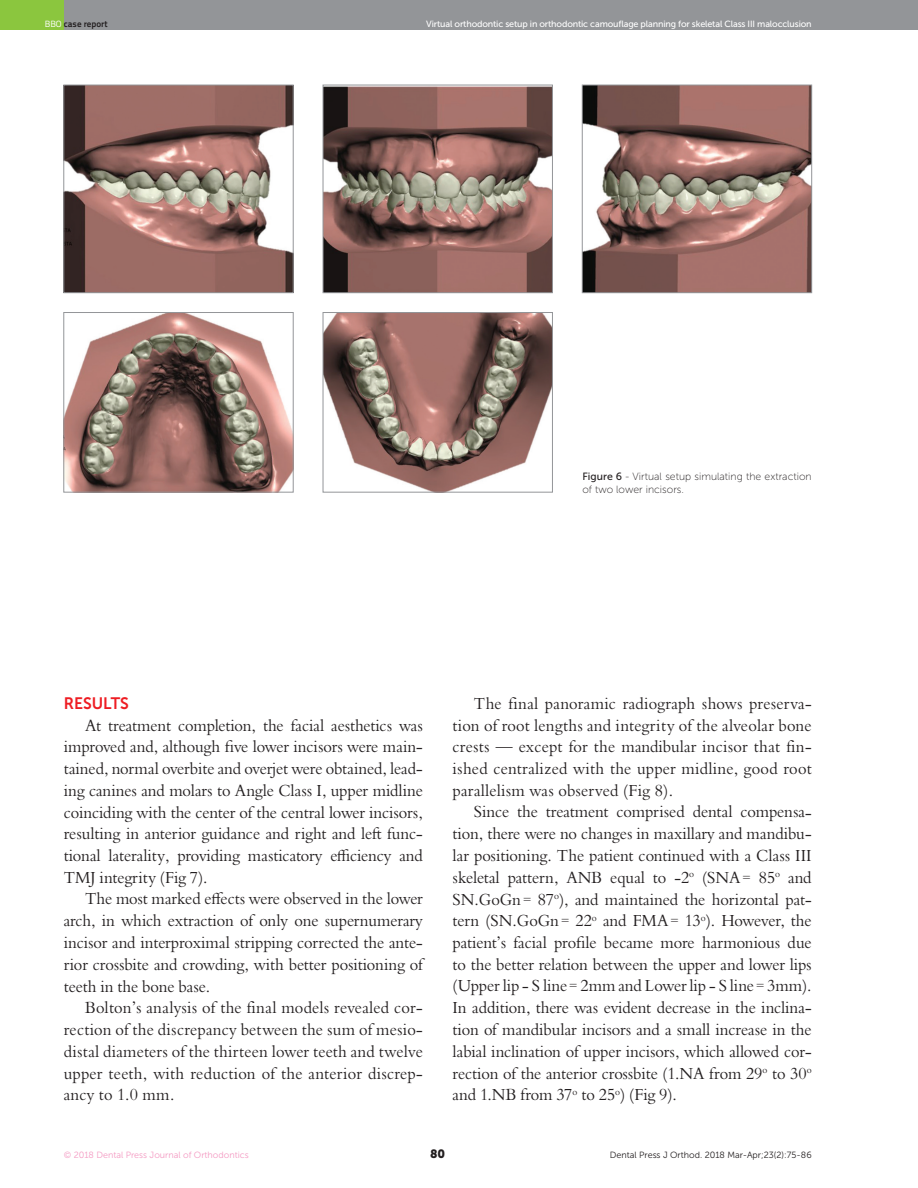
<style>
.page{position:relative;width:918px;height:1188px;background:#fff}
.page>*{position:absolute;margin:0;border:0;box-sizing:border-box;transform-origin:0 0}
.t1{font:16.5px/21.8px "Bergamo Std";color:#231f20;text-align:justify;scale:.95 1}
.t2{font:16.5px "Museo Sans 700";color:#ee1d23;scale:.95 1}
.t3{font:12px "Museo Sans 900";color:#231f20}
.t4{font:10.5px/12.6px "Museo Sans 100";color:#231f20}
.t5{font:9px "Museo Sans 500";letter-spacing:-.015em;color:#fff}
.t6{font:9px "Museo Sans 300";color:#231f20}
.t7{font:9px "Museo Sans 300";color:#f499c2}
.t8{font:700 9px "Titillium Text 22 L";color:#231f20}
.s1{font-weight:400;color:#fff}
.s2{font-family:"Museo Sans 500"}
</style>
<div class="page">
<div style="left:0;top:0;width:918px;height:30px;background:#939598"></div>
<div style="left:0;top:0;width:64px;height:30px;background:#8bc63e"></div>
<img style="left:65px;top:87px;width:227px;height:204px">
<div style="left:63px;top:85px;width:231px;height:208px;border:1px solid #939598"></div>
<img style="left:65px;top:314px;width:227px;height:177px">
<div style="left:63px;top:312px;width:231px;height:181px;border:1px solid #939598"></div>
<img style="left:325px;top:87px;width:226px;height:204px">
<div style="left:323px;top:85px;width:230px;height:208px;border:1px solid #939598"></div>
<img style="left:325px;top:314px;width:226px;height:177px">
<div style="left:323px;top:312px;width:230px;height:181px;border:1px solid #939598"></div>
<img style="left:584px;top:87px;width:226px;height:204px">
<div style="left:582px;top:85px;width:230px;height:208px;border:1px solid #939598"></div>
<p class="t8" style="left:45px;top:17px;width:64px"><span class="s1">BBO</span> case report</p>
<p class="t5" style="left:426px;top:19px;width:387px">Virtual orthodontic setup in orthodontic camouflage planning for skeletal Class III malocclusion</p>
<p class="t4" style="left:583px;top:470px;width:231px"><span class="s2">Figure 6</span> - Virtual setup simulating the extraction of two lower incisors.</p>
<p class="t2" style="left:64px;top:694px;width:70px">RESULTS</p>
<p class="t1" style="left:64px;top:714px;width:380px;text-indent:21px">At treatment completion, the facial aesthetics was improved and, although five lower incisors were main&shy;tained, normal overbite and overjet were obtained, lead&shy;ing canines and molars to Angle Class I, upper midline coinciding with the center of the central lower incisors, resulting in anterior guidance and right and left func&shy;tional laterality, providing masticatory efficiency and TMJ integrity (Fig 7).</p>
<p class="t1" style="left:64px;top:888px;width:380px;text-indent:21px">The most marked effects were observed in the lower arch, in which extraction of only one supernumerary incisor and interproximal stripping corrected the ante&shy;rior crossbite and crowding, with better positioning of teeth in the bone base.</p>
<p class="t1" style="left:64px;top:997px;width:379px;text-indent:21px">Bolton’s analysis of the final models revealed cor&shy;rection of the discrepancy between the sum of mesio&shy;distal diameters of the thirteen lower teeth and twelve upper teeth, with reduction of the anterior discrep&shy;ancy to 1.0 mm.</p>
<p class="t1" style="left:453px;top:692px;width:380px;text-indent:21px">The final panoramic radiograph shows preserva&shy;tion of root lengths and integrity of the alveolar bone crests — except for the mandibular incisor that fin&shy;ished centralized with the upper midline, good root parallelism was observed (Fig 8).</p>
<p class="t1" style="left:453px;top:801px;width:380px;text-indent:21px">Since the treatment comprised dental compensa&shy;tion, there were no changes in maxillary and mandibu&shy;lar positioning. The patient continued with a Class III skeletal pattern, ANB equal to -2<sup>o</sup> (SNA= 85<sup>o</sup> and SN.GoGn= 87<sup>o</sup>), and maintained the horizontal pat&shy;tern (SN.GoGn= 22<sup>o</sup> and FMA= 13<sup>o</sup>). However, the patient’s facial profile became more harmonious due to the better relation between the upper and lower lips (Upper lip - S line= 2mm and Lower lip - S line= 3mm).<br>In addition, there was evident decrease in the inclina&shy;tion of mandibular incisors and a small increase in the labial inclination of upper incisors, which allowed cor&shy;rection of the anterior crossbite (1.NA from 29<sup>o</sup> to 30<sup>o </sup>and 1.NB from 37<sup>o</sup> to 25<sup>o</sup>) (Fig 9).</p>
<p class="t7" style="left:64px;top:1150px;width:187px">© 2018 Dental Press Journal of Orthodontics</p>
<p class="t3" style="left:430px;top:1147px;width:17px">80</p>
<p class="t6" style="left:610px;top:1150px;width:203px">Dental Press J Orthod. 2018 Mar-Apr;23(2):75-86</p>
</div>
